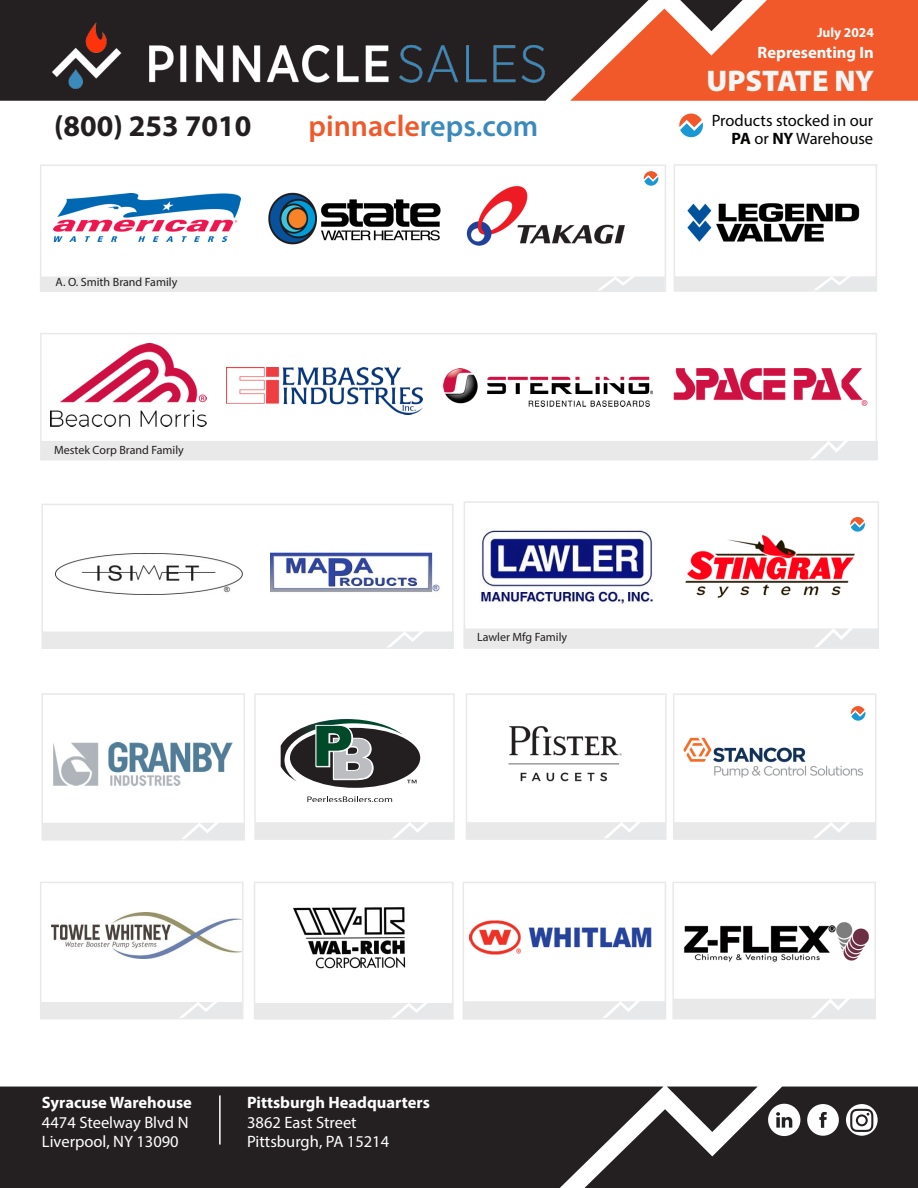
<style>
.page{position:relative;width:918px;height:1188px;background:#fff}
.page>*{position:absolute;margin:0;border:0;box-sizing:border-box;transform-origin:0 0}
.t1{font:600 30px "Myriad Pro";color:#f1592a}
.t2{font:700 30px "Myriad Pro";color:#231f20}
.t3{font:900 30px "Myriad Pro";color:#f4f5f5}
.t4{font:16.5px "Myriad Pro";color:#fff}
.t5{font:700 16.5px "Myriad Pro";color:#fff}
.t6{font:16.5px "Myriad Pro";color:#040503}
.t7{font:700 13.5px "Myriad Pro";color:#fff}
.t8{font:12px "Myriad Pro";color:#231f20}
.s1{color:#3a8abc}
.s2{font-weight:700}
</style>
<div class="page">
<div style="left:0;top:0;width:570px;height:101px;background:#241f21"></div>
<svg style="left:570px;top:0;width:348px;height:101px;background:#da6643"></svg>
<img style="left:52px;top:22px;width:492px;height:66px">
<svg style="left:679px;top:114px;width:24px;height:23px"></svg>
<div style="left:0;top:1087px;width:584px;height:101px;background:#241f21"></div>
<hr style="left:219px;top:1095px;width:2px;height:50px;background:#fff">
<svg style="left:584px;top:1087px;width:334px;height:101px"></svg>
<img style="left:684px;top:922px;width:185px;height:40px">
<div style="left:675px;top:999px;width:198px;height:17px;background:#e9e9e9"></div>
<div style="left:672px;top:882px;width:204px;height:137px;border:2px solid #e9e9e9"></div>
<img style="left:52px;top:912px;width:189px;height:46px">
<div style="left:43px;top:1002px;width:198px;height:14px;background:#e9e9e9"></div>
<div style="left:40px;top:882px;width:204px;height:137px;border:2px solid #e9e9e9"></div>
<img style="left:293px;top:907px;width:113px;height:62px">
<div style="left:257px;top:1003px;width:194px;height:13px;background:#e9e9e9"></div>
<div style="left:254px;top:882px;width:200px;height:137px;border:2px solid #e9e9e9"></div>
<img style="left:469px;top:920px;width:183px;height:35px">
<div style="left:463px;top:882px;width:203px;height:137px;border:2px solid #e9e9e9"></div>
<div style="left:463px;top:1001px;width:202px;height:18px;background:#e9e9e9"></div>
<div style="left:40px;top:333px;width:837px;height:127px;border:2px solid #e9e9e9"></div>
<img style="left:673px;top:368px;width:195px;height:38px">
<img style="left:51px;top:344px;width:155px;height:83px">
<img style="left:444px;top:369px;width:209px;height:37px">
<img style="left:227px;top:368px;width:196px;height:46px">
<div style="left:41px;top:441px;width:837px;height:19px;background:#e9e9e9"></div>
<div style="left:42px;top:504px;width:412px;height:145px;border:2px solid #e9e9e9"></div>
<div style="left:43px;top:632px;width:411px;height:17px;background:#e9e9e9"></div>
<img style="left:56px;top:553px;width:187px;height:41px">
<img style="left:271px;top:552px;width:169px;height:42px">
<img style="left:480px;top:529px;width:174px;height:75px">
<img style="left:685px;top:535px;width:170px;height:63px">
<svg style="left:467px;top:628px;width:409px;height:18px;background:#e9e9e9"></svg>
<div style="left:464px;top:501px;width:415px;height:148px;border:2px solid #e9e9e9"></div>
<svg style="left:850px;top:517px;width:15px;height:15px"></svg>
<img style="left:687px;top:203px;width:173px;height:39px">
<div style="left:677px;top:276px;width:197px;height:13px;background:#e9e9e9"></div>
<div style="left:674px;top:164px;width:203px;height:128px;border:2px solid #e9e9e9"></div>
<img style="left:268px;top:192px;width:173px;height:53px">
<img style="left:53px;top:194px;width:187px;height:47px">
<div style="left:40px;top:164px;width:626px;height:128px;border:2px solid #e9e9e9"></div>
<div style="left:40px;top:277px;width:625px;height:15px;background:#e9e9e9"></div>
<img style="left:466px;top:186px;width:159px;height:60px">
<svg style="left:644px;top:171px;width:14px;height:15px"></svg>
<img style="left:683px;top:737px;width:180px;height:41px">
<div style="left:673px;top:693px;width:203px;height:147px;border:2px solid #e9e9e9"></div>
<div style="left:674px;top:822px;width:202px;height:18px;background:#e9e9e9"></div>
<svg style="left:851px;top:706px;width:14px;height:15px"></svg>
<img style="left:508px;top:726px;width:114px;height:56px">
<div style="left:469px;top:822px;width:195px;height:15px;background:#e9e9e9"></div>
<div style="left:466px;top:693px;width:201px;height:147px;border:2px solid #e9e9e9"></div>
<img style="left:53px;top:743px;width:180px;height:42px">
<div style="left:45px;top:823px;width:197px;height:14px;background:#e9e9e9"></div>
<div style="left:42px;top:693px;width:203px;height:147px;border:2px solid #e9e9e9"></div>
<div style="left:257px;top:822px;width:195px;height:15px;background:#e9e9e9"></div>
<div style="left:254px;top:693px;width:201px;height:147px;border:2px solid #e9e9e9"></div>
<svg style="left:307px;top:796px;width:85px;height:6px"></svg>
<div style="left:290px;top:728px;width:130px;height:60px;background:#231f20;border-radius:50%"></div>
<svg style="left:281px;top:719px;width:136px;height:64px"></svg>
<p class="t2" style="left:54px;top:106px;width:199px">(800) 253 7010</p>
<p class="t8" style="left:56px;top:274px;width:123px">A. O. Smith Brand Family</p>
<p class="t1" style="left:308px;top:107px;width:231px">pinnacle<span class="s1">reps.com</span></p>
<p class="t8" style="left:54px;top:443px;width:131px">Mestek Corp Brand Family</p>
<p class="t8" style="left:477px;top:630px;width:92px">Lawler Mfg Family</p>
<p class="t7" style="left:817px;top:23px;width:58px">July 2024</p>
<p class="t3" style="left:707px;top:60px;width:169px">UPSTATE NY</p>
<p class="t5" style="left:758px;top:42px;width:118px">Representing In</p>
<p class="t6" style="left:712px;top:110px;width:163px">Products stocked in our</p>
<p class="t6" style="left:732px;top:128px;width:143px"><span class="s2">PA</span> or <span class="s2">NY</span> Warehouse</p>
<p class="t5" style="left:42px;top:1091px;width:151px">Syracuse Warehouse</p>
<p class="t4" style="left:42px;top:1112px;width:148px">4474 Steelway Blvd N</p>
<p class="t4" style="left:42px;top:1132px;width:138px">Liverpool, NY 13090</p>
<p class="t5" style="left:247px;top:1091px;width:184px">Pittsburgh Headquarters</p>
<p class="t4" style="left:247px;top:1112px;width:111px">3862 East Street</p>
<p class="t4" style="left:247px;top:1132px;width:144px">Pittsburgh, PA 15214</p>
</div>
